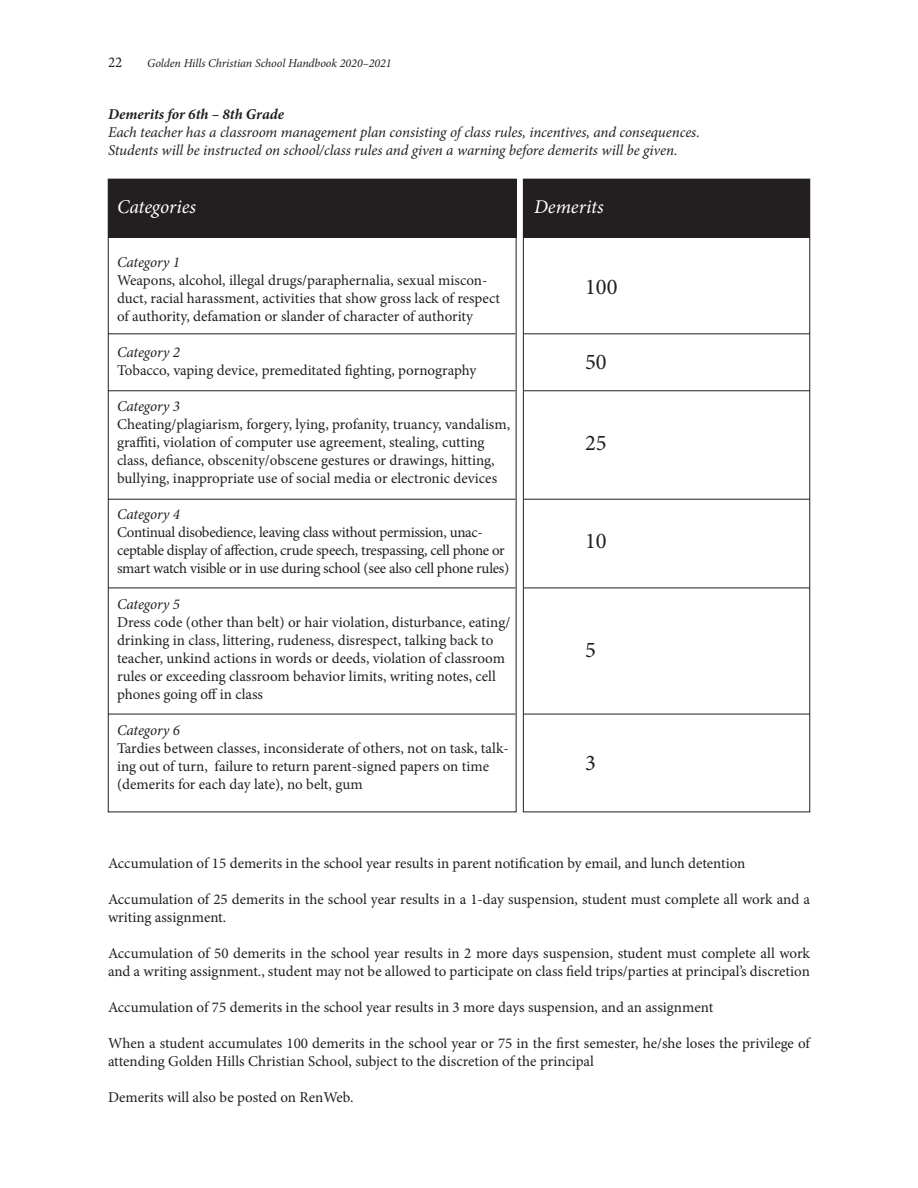
<style>
.page{position:relative;width:918px;height:1188px;background:#fff}
.page>*{position:absolute;margin:0;border:0;box-sizing:border-box;transform-origin:0 0}
.t1{font:22.5px "Minion Pro";color:#231f20}
.t2{font:italic 19.5px "Minion Pro";color:#fff}
.t3{font:15px/18px "Minion Pro";letter-spacing:-.005em;color:#231f20}
.t4{font:italic 15px/18px "Minion Pro";letter-spacing:-.005em;color:#231f20}
.t5{font:italic 700 15px "Minion Pro";letter-spacing:-.005em;color:#231f20}
.t6{font:italic 12px "Minion Pro";letter-spacing:-.005em;color:#231f20}
</style>
<div class="page">
<div style="left:108px;top:179px;width:408px;height:59px;background:#231f20"></div>
<div style="left:523px;top:179px;width:287px;height:59px;background:#231f20"></div>
<div style="left:523px;top:179px;width:287px;height:633px;border:1px solid #231f20"></div>
<hr style="left:108px;top:334px;width:407px;height:1px;background:#231f20">
<hr style="left:108px;top:391px;width:407px;height:1px;background:#231f20">
<hr style="left:108px;top:499px;width:407px;height:1px;background:#231f20">
<hr style="left:108px;top:588px;width:407px;height:1px;background:#231f20">
<hr style="left:108px;top:714px;width:407px;height:1px;background:#231f20">
<hr style="left:524px;top:334px;width:286px;height:1px;background:#231f20">
<hr style="left:524px;top:391px;width:286px;height:1px;background:#231f20">
<hr style="left:524px;top:499px;width:286px;height:1px;background:#231f20">
<hr style="left:524px;top:588px;width:286px;height:1px;background:#231f20">
<hr style="left:524px;top:714px;width:286px;height:1px;background:#231f20">
<p class="t3" style="left:108px;top:53px;width:16px">22</p>
<p class="t6" style="left:147px;top:55px;width:246px">Golden Hills Christian School Handbook 2020–2021</p>
<p class="t5" style="left:108px;top:103px;width:178px">Demerits for 6th – 8th Grade</p>
<p class="t4" style="left:108px;top:123px;width:593px">Each teacher has a classroom management plan consisting of class rules, incentives, and consequences.<br>Students will be instructed on school/class rules and given a warning before demerits will be given.</p>
<h2 class="t2" style="left:117px;top:194px;width:80px">Categories</h2>
<p class="t4" style="left:117px;top:253px;width:65px">Category 1</p>
<p class="t3" style="left:117px;top:272px;width:385px">Weapons, alcohol, illegal drugs/paraphernalia, sexual miscon&shy;duct, racial harassment, activities that show gross lack of respect of authority, defamation or slander of character of authority</p>
<p class="t4" style="left:117px;top:343px;width:65px">Category 2</p>
<p class="t3" style="left:117px;top:362px;width:361px">Tobacco, vaping device, premeditated fighting, pornography</p>
<p class="t4" style="left:117px;top:397px;width:65px">Category 3</p>
<p class="t3" style="left:117px;top:416px;width:395px">Cheating/plagiarism, forgery, lying, profanity, truancy, vandalism, graffiti, violation of computer use agreement, stealing, cutting class, defiance, obscenity/obscene gestures or drawings, hitting, bullying, inappropriate use of social media or electronic devices</p>
<p class="t4" style="left:117px;top:505px;width:65px">Category 4</p>
<p class="t3" style="left:117px;top:524px;width:394px">Continual disobedience, leaving class without permission, unac&shy;ceptable display of affection, crude speech, trespassing, cell phone or smart watch visible or in use during school (see also cell phone rules)</p>
<p class="t4" style="left:117px;top:595px;width:65px">Category 5</p>
<p class="t3" style="left:117px;top:614px;width:395px">Dress code (other than belt) or hair violation, disturbance, eating/ drinking in class, littering, rudeness, disrespect, talking back to teacher, unkind actions in words or deeds, violation of classroom rules or exceeding classroom behavior limits, writing notes, cell phones going off in class</p>
<p class="t4" style="left:117px;top:721px;width:65px">Category 6</p>
<p class="t3" style="left:117px;top:740px;width:393px">Tardies between classes, inconsiderate of others, not on task, talk&shy;ing out of turn, failure to return parent-signed papers on time (demerits for each day late), no belt, gum</p>
<h2 class="t2" style="left:534px;top:194px;width:71px">Demerits</h2>
<h1 class="t1" style="left:585px;top:272px;width:34px">100</h1>
<h1 class="t1" style="left:585px;top:347px;width:23px">50</h1>
<h1 class="t1" style="left:585px;top:428px;width:23px">25</h1>
<h1 class="t1" style="left:585px;top:526px;width:23px">10</h1>
<h1 class="t1" style="left:585px;top:635px;width:12px">5</h1>
<h1 class="t1" style="left:585px;top:748px;width:12px">3</h1>
<p class="t3" style="left:108px;top:855px;width:639px">Accumulation of 15 demerits in the school year results in parent notification by email, and lunch detention</p>
<p class="t3" style="left:108px;top:891px;width:703px">Accumulation of 25 demerits in the school year results in a 1-day suspension, student must complete all work and a writing assignment.</p>
<p class="t3" style="left:108px;top:945px;width:704px">Accumulation of 50 demerits in the school year results in 2 more days suspension, student must complete all work and a writing assignment., student may not be allowed to participate on class field trips/parties at principal’s discretion</p>
<p class="t3" style="left:108px;top:999px;width:607px">Accumulation of 75 demerits in the school year results in 3 more days suspension, and an assignment</p>
<p class="t3" style="left:108px;top:1035px;width:704px">When a student accumulates 100 demerits in the school year or 75 in the first semester, he/she loses the privilege of attending Golden Hills Christian School, subject to the discretion of the principal</p>
<p class="t3" style="left:108px;top:1089px;width:247px">Demerits will also be posted on RenWeb.</p>
</div>
